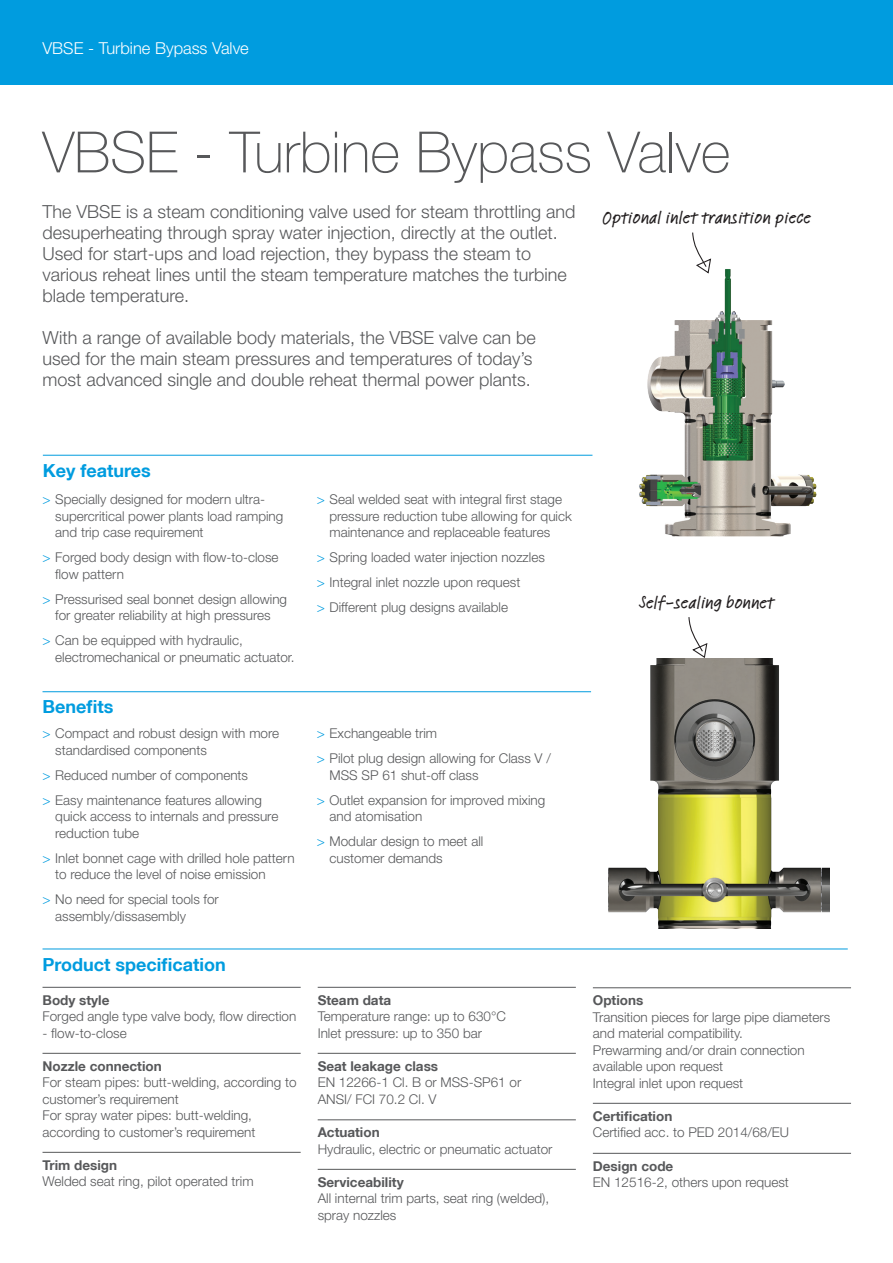
<style>
.page{position:relative;width:893px;height:1263px;background:#fff}
.page>*{position:absolute;margin:0;border:0;box-sizing:border-box;transform-origin:0 0}
.t1{font:100 57px "Helvetica Neue LT";color:#57585a}
.t2{font:300 18px/21px "Helvetica Neue LT Std";color:#57585a}
.t3{font:500 18px "Feltpen LT";color:#231f20}
.t4{font:700 18px "Helvetica Neue LT";color:#009cdf}
.t5{font:300 16.5px "Helvetica Neue LT Std";color:#fff}
.t6{font:300 13.5px/16.5px "Helvetica Neue LT Std";color:#57585a}
.t7{font:700 13.5px "Helvetica Neue LT";color:#57585a}
.s1{color:#009cdf}
</style>
<div class="page">
<div style="left:0;top:0;width:893px;height:85px;background:#009cdf"></div>
<hr style="left:43px;top:455px;width:549px;height:1px;background:#009cdf">
<svg style="left:692px;top:232px;width:7px;height:21px"></svg>
<hr style="left:43px;top:691px;width:548px;height:1px;background:#009cdf">
<hr style="left:43px;top:987px;width:258px;height:1px;background:#57585a">
<hr style="left:43px;top:1053px;width:258px;height:1px;background:#57585a">
<hr style="left:43px;top:1152px;width:258px;height:1px;background:#57585a">
<hr style="left:318px;top:987px;width:258px;height:1px;background:#57585a">
<hr style="left:318px;top:1053px;width:258px;height:1px;background:#57585a">
<hr style="left:318px;top:1119px;width:258px;height:1px;background:#57585a">
<hr style="left:318px;top:1169px;width:258px;height:1px;background:#57585a">
<hr style="left:593px;top:987px;width:258px;height:1px;background:#57585a">
<hr style="left:593px;top:1103px;width:258px;height:1px;background:#57585a">
<hr style="left:593px;top:1153px;width:258px;height:1px;background:#57585a">
<hr style="left:43px;top:948px;width:805px;height:1px;background:#009cdf">
<svg style="left:688px;top:617px;width:20px;height:41px"></svg>
<img style="left:639px;top:253px;width:178px;height:284px">
<img style="left:608px;top:658px;width:221px;height:271px">
<p class="t5" style="left:43px;top:38px;width:208px">VBSE - Turbine Bypass Valve</p>
<h1 class="t1" style="left:43px;top:120px;width:689px">VBSE - Turbine Bypass Valve</h1>
<p class="t2" style="left:43px;top:201px;width:534px">The VBSE is a steam conditioning valve used for steam throttling and desuperheating through spray water injection, directly at the outlet.<br>Used for start-ups and load rejection, they bypass the steam to various reheat lines until the steam temperature matches the turbine blade temperature.</p>
<h2 class="t2" style="left:43px;top:327px;width:495px">With a range of available body materials, the VBSE valve can be used for the main steam pressures and temperatures of today’s most advanced single and double reheat thermal power plants.</h2>
<h2 class="t3" style="left:603px;top:205px;width:210px">Optional inlet transition piece</h2>
<h2 class="t4" style="left:43px;top:459px;width:110px">Key features</h2>
<p class="t6" style="left:55px;top:491px;width:230px;text-indent:-13px"><span class="s1">&gt;</span> Specially designed for modern ultra&shy;supercritical power plants load ramping and trip case requirement</p>
<p class="t6" style="left:55px;top:549px;width:225px;text-indent:-13px"><span class="s1">&gt;</span> Forged body design with flow-to-close flow pattern</p>
<p class="t6" style="left:43px;top:590px;width:246px;text-align:center"><span class="s1">&gt;</span> Pressurised seal bonnet design allowing for greater reliability at high pressures</p>
<p class="t6" style="left:55px;top:632px;width:241px;text-indent:-13px"><span class="s1">&gt;</span> Can be equipped with hydraulic, electromechanical or pneumatic actuator.</p>
<h2 class="t4" style="left:43px;top:696px;width:73px">Benefits</h2>
<p class="t6" style="left:55px;top:725px;width:225px;text-indent:-13px"><span class="s1">&gt;</span> Compact and robust design with more standardised components</p>
<p class="t6" style="left:43px;top:762px;width:221px;line-height:25px"><span class="s1">&gt;</span> Reduced number of components<br><span class="s1">&gt;</span> Easy maintenance features allowing</p>
<p class="t6" style="left:55px;top:808px;width:225px">quick access to internals and pressure reduction tube</p>
<p class="t6" style="left:55px;top:849px;width:241px;text-indent:-13px"><span class="s1">&gt;</span> Inlet bonnet cage with drilled hole pattern to reduce the level of noise emission</p>
<p class="t6" style="left:55px;top:891px;width:165px;text-indent:-13px"><span class="s1">&gt;</span> No need for special tools for assembly/dissasembly</p>
<h2 class="t4" style="left:43px;top:953px;width:185px">Product specification</h2>
<p class="t7" style="left:43px;top:991px;width:69px">Body style</p>
<p class="t6" style="left:43px;top:1008px;width:255px">Forged angle type valve body, flow direction</p>
<p class="t6" style="left:43px;top:1024px;width:86px">- flow-to-close</p>
<p class="t7" style="left:43px;top:1057px;width:121px">Nozzle connection</p>
<p class="t6" style="left:43px;top:1074px;width:256px">For steam pipes: butt-welding, according to customer’s requirement<br>For spray water pipes: butt-welding, according to customer’s requirement</p>
<p class="t7" style="left:43px;top:1156px;width:76px">Trim design</p>
<p class="t6" style="left:43px;top:1173px;width:213px">Welded seat ring, pilot operated trim</p>
<p class="t6" style="left:330px;top:491px;width:244px;text-indent:-13px"><span class="s1">&gt;</span> Seal welded seat with integral first stage pressure reduction tube allowing for quick maintenance and replaceable features</p>
<p class="t6" style="left:317px;top:545px;width:230px;line-height:25px"><span class="s1">&gt;</span> Spring loaded water injection nozzles <span class="s1">&gt;</span> Integral inlet nozzle upon request<br><span class="s1">&gt;</span> Different plug designs available</p>
<p class="t6" style="left:317px;top:721px;width:236px;line-height:25px"><span class="s1">&gt;</span> Exchangeable trim<br><span class="s1">&gt;</span> Pilot plug design allowing for Class V /</p>
<p class="t6" style="left:317px;top:762px;width:230px;line-height:25px;text-indent:13px">MSS SP 61 shut-off class<br><span class="s1">&gt;</span> Outlet expansion for improved mixing</p>
<p class="t6" style="left:317px;top:804px;width:168px;line-height:25px;text-indent:13px">and atomisation<br><span class="s1">&gt;</span> Modular design to meet all</p>
<p class="t6" style="left:330px;top:849px;width:115px">customer demands</p>
<h2 class="t3" style="left:640px;top:590px;width:136px">Self-sealing bonnet</h2>
<p class="t7" style="left:318px;top:991px;width:75px">Steam data</p>
<p class="t6" style="left:318px;top:1008px;width:190px">Temperature range: up to 630°C<br>Inlet pressure: up to 350 bar</p>
<p class="t7" style="left:318px;top:1057px;width:122px">Seat leakage class</p>
<p class="t6" style="left:318px;top:1074px;width:205px">EN 12266-1 Cl. B or MSS-SP61 or<br>ANSI/ FCI 70.2 Cl. V</p>
<p class="t7" style="left:318px;top:1124px;width:63px">Actuation</p>
<p class="t6" style="left:318px;top:1140px;width:236px">Hydraulic, electric or pneumatic actuator</p>
<p class="t7" style="left:318px;top:1173px;width:87px">Serviceability</p>
<p class="t6" style="left:318px;top:1190px;width:233px">All internal trim parts, seat ring (welded), spray nozzles</p>
<p class="t7" style="left:593px;top:992px;width:52px">Options</p>
<p class="t6" style="left:593px;top:1008px;width:239px">Transition pieces for large pipe diameters and material compatibility.<br>Prewarming and/or drain connection available upon request<br>Integral inlet upon request</p>
<p class="t7" style="left:593px;top:1107px;width:81px">Certification</p>
<p class="t6" style="left:593px;top:1124px;width:198px">Certified acc. to PED 2014/68/EU</p>
<p class="t7" style="left:593px;top:1157px;width:82px">Design code</p>
<p class="t6" style="left:593px;top:1174px;width:198px">EN 12516-2, others upon request</p>
</div>
